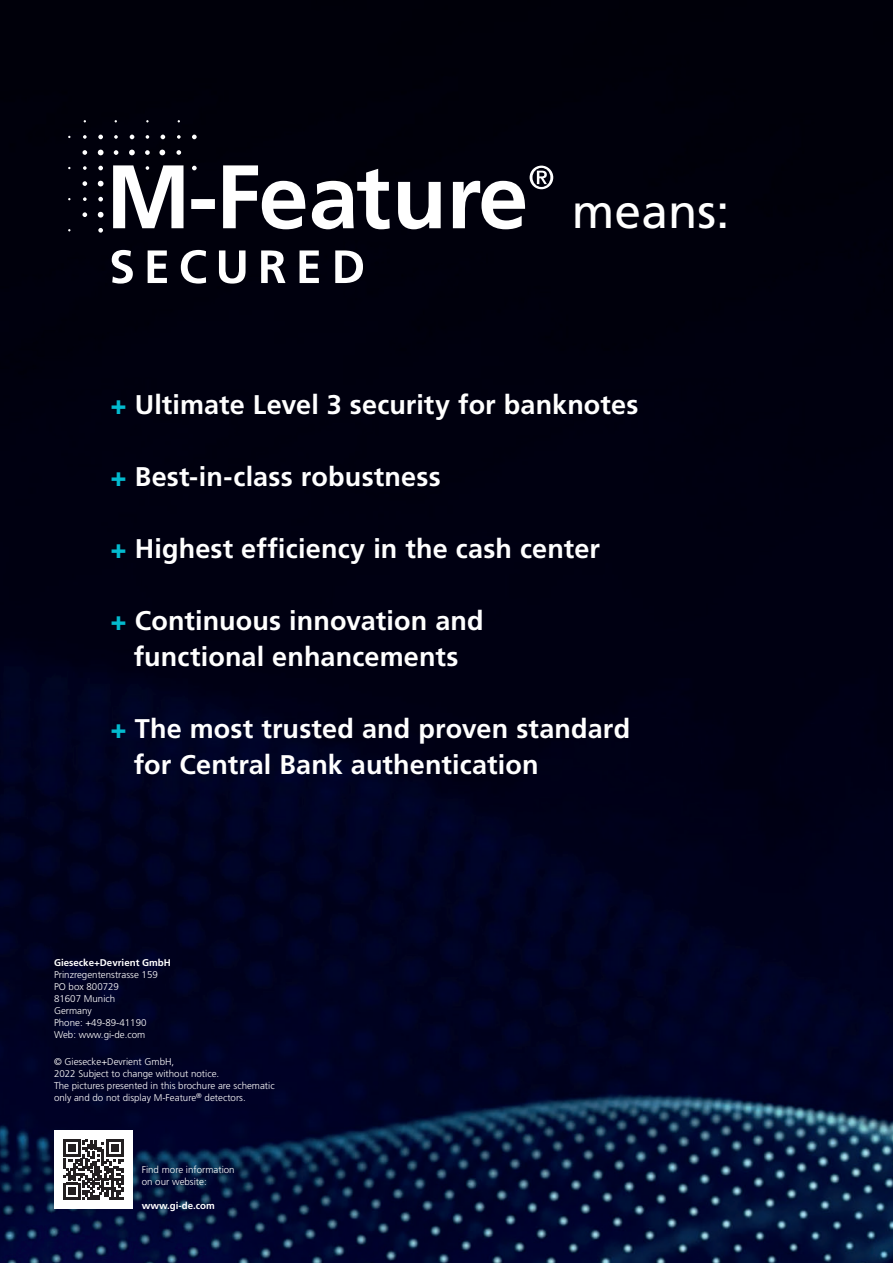
<style>
.page{position:relative;width:893px;height:1263px;background:#fff}
.page>*{position:absolute;margin:0;border:0;box-sizing:border-box;transform-origin:0 0}
.t1{font:48px "Frutiger";color:#fff}
.t2{font:700 27px/36px "Frutiger";letter-spacing:.005em;color:#fff;text-align:center}
.t3{font:300 9.75px/12px "Frutiger";color:#fff}
.t4{font:700 9.75px "Frutiger";color:#fff}
.s1{font-family:"Frutiger CE";font-weight:900;color:#03bace}
</style>
<div class="page">
<img style="left:0;top:0;width:893px;height:1263px">
<svg style="left:68px;top:120px;width:485px;height:164px;fill:#00000c"></svg>
<div style="left:54px;top:1130px;width:79px;height:79px;background:#fff"></div>
<svg style="left:64px;top:1140px;width:59px;height:59px"></svg>
<h1 class="t1" style="left:572px;top:183px;width:159px">means:</h1>
<h2 class="t2" style="left:111px;top:386px;width:529px"><span class="s1">+</span> Ultimate Level 3 security for banknotes</h2>
<h2 class="t2" style="left:111px;top:458px;width:332px"><span class="s1">+</span> Best-in-class robustness</h2>
<h2 class="t2" style="left:111px;top:530px;width:491px"><span class="s1">+</span> Highest efficiency in the cash center</h2>
<h2 class="t2" style="left:111px;top:602px;width:375px"><span class="s1">+</span> Continuous innovation and functional enhancements</h2>
<h2 class="t2" style="left:134px;top:710px;width:498px;text-align:left;text-indent:-23px"><span class="s1">+</span> The most trusted and proven standard for Central Bank authentication</h2>
<p class="t4" style="left:54px;top:957px;width:118px">Giesecke+Devrient GmbH</p>
<p class="t3" style="left:54px;top:969px;width:105px">Prinzregentenstrasse 159<br>PO box 800729<br>81607 Munich<br>Germany<br>Phone: +49-89-41190<br>Web: www.gi-de.com</p>
<p class="t3" style="left:54px;top:1055px;width:222px">© Giesecke+Devrient GmbH,<br>2022 Subject to change without notice.<br>The pictures presented in this brochure are schematic only and do not display M-Feature<sup>®</sup> detectors.</p>
<p class="t3" style="left:142px;top:1163px;width:94px">Find more information on our website:</p>
<p class="t4" style="left:142px;top:1200px;width:75px">www.gi-de.com</p>
</div>
